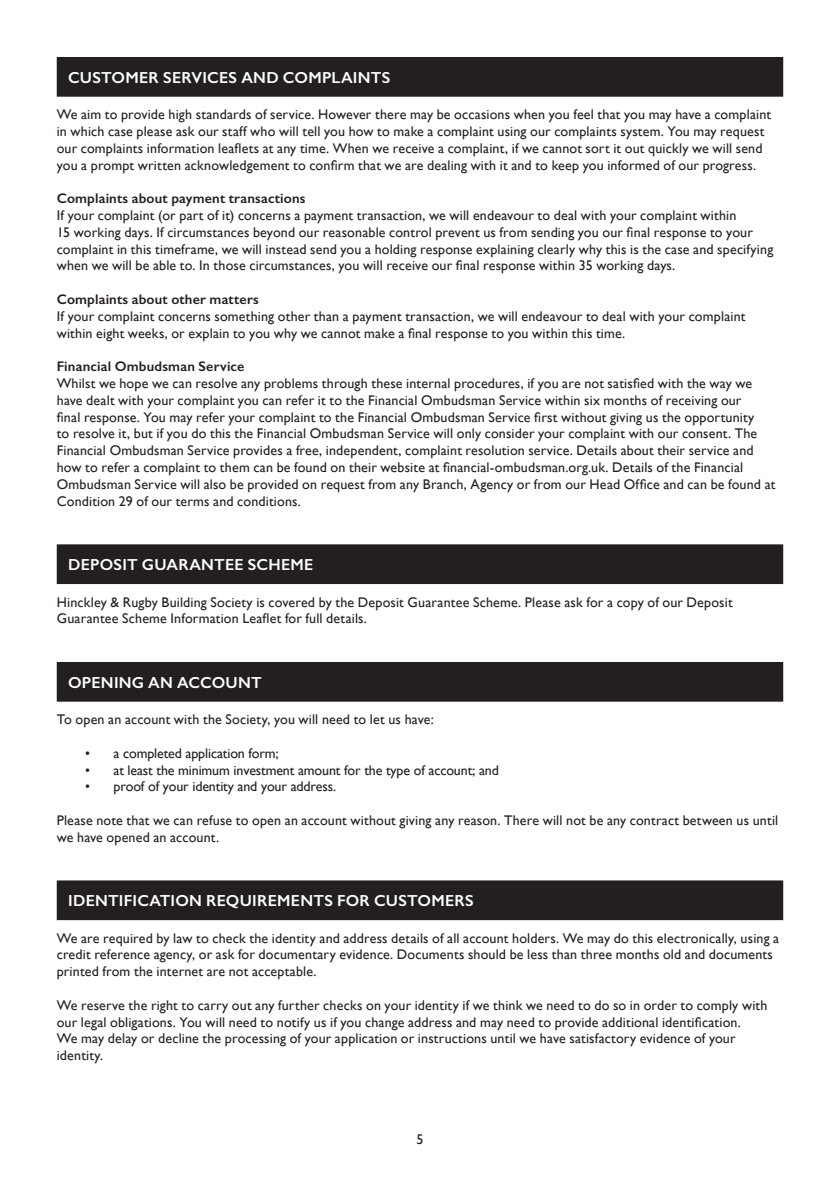
<style>
.page{position:relative;width:840px;height:1191px;background:#fff}
.page>*{position:absolute;margin:0;border:0;box-sizing:border-box;transform-origin:0 0}
.Head{font:600 16px "Gill Sans";letter-spacing:.015em;color:#fff}
.Body_text{font:14px/16.8px "Gill Sans";letter-spacing:.01em;color:#231f20}
.Body_text-2{font:14px "Gill Sans";letter-spacing:-.01em;color:#231f20}
.Body_text-3{font:600 14px "Gill Sans";letter-spacing:.015em;color:#231f20}
</style>
<div class="page">
<div style="left:57px;top:57px;width:725px;height:40px;background:#231f20"></div>
<div style="left:57px;top:544px;width:725px;height:40px;background:#231f20"></div>
<div style="left:57px;top:662px;width:725px;height:39px;background:#231f20"></div>
<div style="left:57px;top:880px;width:725px;height:40px;background:#231f20"></div>
<p class="Head" style="left:68px;top:67px;width:323px">CUSTOMER SERVICES AND COMPLAINTS</p>
<p class="Body_text" style="left:57px;top:106px;width:715px">We aim to provide high standards of service. However there may be occasions when you feel that you may have a complaint in which case please ask our staff who will tell you how to make a complaint using our complaints system. You may request our complaints information leaflets at any time. When we receive a complaint, if we cannot sort it out quickly we will send you a prompt written acknowledgement to confirm that we are dealing with it and to keep you informed of our progress.</p>
<p class="Body_text-3" style="left:57px;top:190px;width:250px">Complaints about payment transactions</p>
<p class="Body_text" style="left:57px;top:207px;width:717px">If your complaint (or part of it) concerns a payment transaction, we will endeavour to deal with your complaint within<br>15 working days. If circumstances beyond our reasonable control prevent us from sending you our final response to your complaint in this timeframe, we will instead send you a holding response explaining clearly why this is the case and specifying when we will be able to. In those circumstances, you will receive our final response within 35 working days.</p>
<p class="Body_text-3" style="left:57px;top:291px;width:203px">Complaints about other matters</p>
<p class="Body_text" style="left:57px;top:307px;width:689px">If your complaint concerns something other than a payment transaction, we will endeavour to deal with your complaint within eight weeks, or explain to you why we cannot make a final response to you within this time.</p>
<p class="Body_text-3" style="left:57px;top:358px;width:189px">Financial Ombudsman Service</p>
<p class="Body_text" style="left:57px;top:375px;width:719px">Whilst we hope we can resolve any problems through these internal procedures, if you are not satisfied with the way we have dealt with your complaint you can refer it to the Financial Ombudsman Service within six months of receiving our<br>final response. You may refer your complaint to the Financial Ombudsman Service first without giving us the opportunity<br>to resolve it, but if you do this the Financial Ombudsman Service will only consider your complaint with our consent. The Financial Ombudsman Service provides a free, independent, complaint resolution service. Details about their service and how to refer a complaint to them can be found on their website at financial-ombudsman.org.uk. Details of the Financial Ombudsman Service will also be provided on request from any Branch, Agency or from our Head Office and can be found at Condition 29 of our terms and conditions.</p>
<p class="Head" style="left:68px;top:555px;width:247px">DEPOSIT GUARANTEE SCHEME</p>
<p class="Body_text" style="left:57px;top:593px;width:677px">Hinckley &amp; Rugby Building Society is covered by the Deposit Guarantee Scheme. Please ask for a copy of our Deposit<br>Guarantee Scheme Information Leaflet for full details.</p>
<p class="Head" style="left:68px;top:672px;width:195px">OPENING AN ACCOUNT</p>
<p class="Body_text" style="left:57px;top:711px;width:378px">To open an account with the Society, you will need to let us have:</p>
<p class="Body_text-2" style="left:85px;top:745px;width:195px">• a completed application form;</p>
<p class="Body_text-2" style="left:85px;top:761px;width:415px">• at least the minimum investment amount for the type of account; and</p>
<p class="Body_text-2" style="left:85px;top:778px;width:251px">• proof of your identity and your address.</p>
<p class="Body_text" style="left:57px;top:811px;width:722px">Please note that we can refuse to open an account without giving any reason. There will not be any contract between us until we have opened an account.</p>
<p class="Head" style="left:68px;top:891px;width:407px">IDENTIFICATION REQUIREMENTS FOR CUSTOMERS</p>
<p class="Body_text" style="left:57px;top:929px;width:723px">We are required by law to check the identity and address details of all account holders. We may do this electronically, using a credit reference agency, or ask for documentary evidence. Documents should be less than three months old and documents printed from the internet are not acceptable.</p>
<p class="Body_text" style="left:57px;top:996px;width:712px">We reserve the right to carry out any further checks on your identity if we think we need to do so in order to comply with our legal obligations. You will need to notify us if you change address and may need to provide additional identification.</p>
<p class="Body_text" style="left:57px;top:1030px;width:680px">We may delay or decline the processing of your application or instructions until we have satisfactory evidence of your identity.</p>
<p class="Body_text" style="left:416px;top:1130px;width:8px">5</p>
</div>
